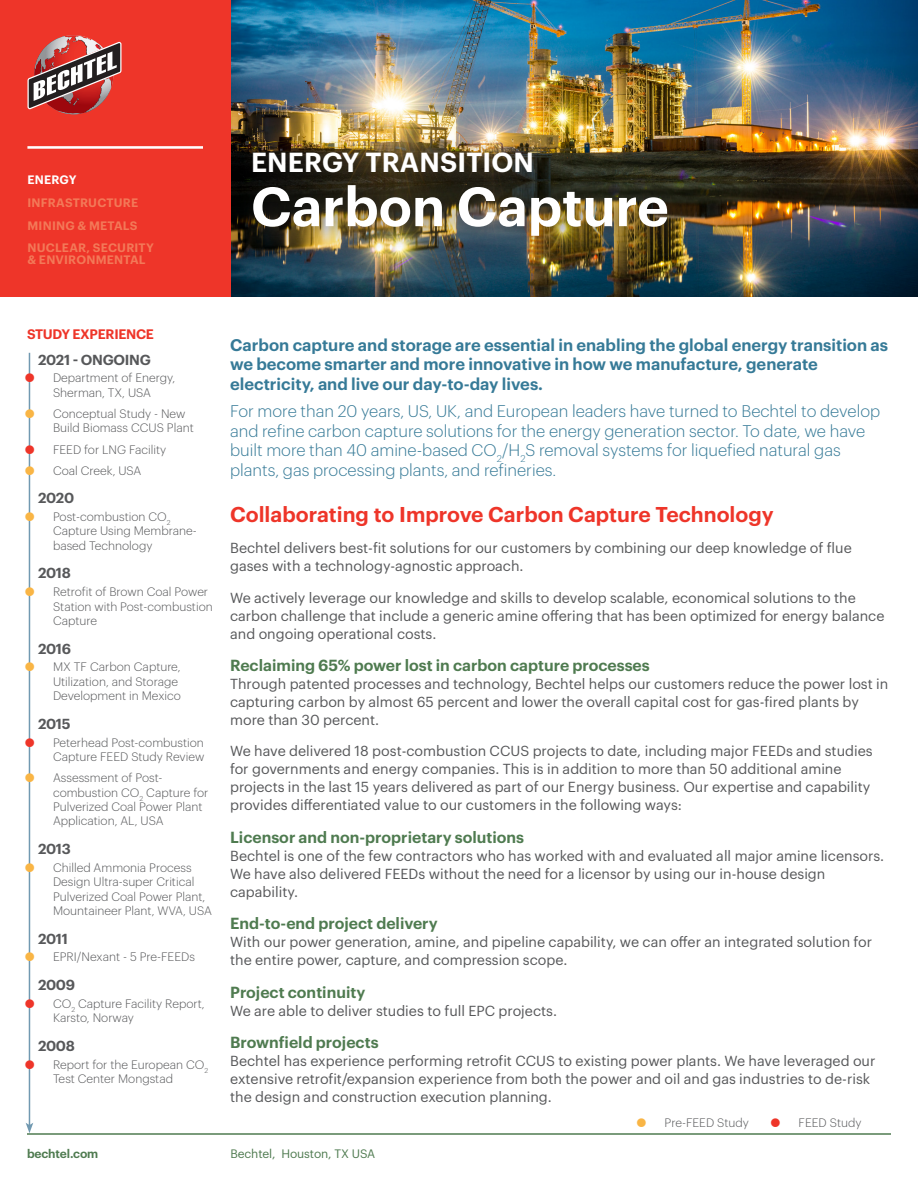
<style>
.page{position:relative;width:918px;height:1188px;background:#fff}
.page>*{position:absolute;margin:0;border:0;box-sizing:border-box;transform-origin:0 0}
.Heading_3{font:600 54px "Graphik";color:#fff}
.Heading_3-2{font:600 27px "Graphik";letter-spacing:.005em;color:#fff}
.red_head{font:600 21px "Graphik";color:#ee3529}
.INTRO_Text{font:300 16.5px/19.8px "Graphik";color:#367a97}
.INTRO_Text-2{font:600 16.5px/19.8px "Graphik";color:#367a97}
.Sub_Head_-_Semibold{font:600 15.75px "Graphik";color:#4f7b50}
.Body_Regular{font:14.25px/18px "Graphik";color:#57585a}
.Time_Line_-_Year{font:600 14.25px "Graphik";letter-spacing:-.02em;color:#57585a}
.Time_Line_-_Header{font:600 13.5px "Graphik";letter-spacing:-.02em;color:#ee3529}
.t1{font:300 12px/14.4px "Graphik";color:#57585a}
.Cornerstone_Main_Nav{font:600 12px/12px "Graphik";letter-spacing:.015em;color:#f37958}
.t2{font:12px "Graphik";letter-spacing:-.01em;color:#4f7b50}
.t3{font:600 12px "Graphik";letter-spacing:-.01em;color:#4f7b50}
.Cornerstone_Main_Nav-2{font:600 12px "Graphik";letter-spacing:.02em;color:#fff}
</style>
<div class="page">
<hr style="left:27px;top:1133px;width:864px;height:2px;background:#4f7b50">
<img style="left:230px;top:0;width:688px;height:297px">
<div style="left:236px;top:135px;width:458px;height:127px;background:#231f20;opacity:.75"></div>
<hr style="left:29px;top:353px;width:1px;height:772px;background:#7199b1">
<svg style="left:26px;top:1123px;width:7px;height:10px"></svg>
<div style="left:0;top:0;width:230px;height:297px;background:#ee3529"></div>
<hr style="left:27px;top:146px;width:176px;height:3px;background:#fff">
<svg style="left:27px;top:36px;width:95px;height:78px"></svg>
<svg style="left:28px;top:374px;width:3px;height:8px"></svg>
<svg style="left:28px;top:409px;width:3px;height:9px"></svg>
<svg style="left:28px;top:445px;width:3px;height:9px"></svg>
<svg style="left:28px;top:466px;width:3px;height:9px"></svg>
<svg style="left:28px;top:512px;width:3px;height:9px"></svg>
<svg style="left:28px;top:587px;width:3px;height:9px"></svg>
<svg style="left:28px;top:663px;width:3px;height:8px"></svg>
<svg style="left:28px;top:738px;width:3px;height:9px"></svg>
<svg style="left:28px;top:773px;width:3px;height:9px"></svg>
<svg style="left:28px;top:863px;width:3px;height:9px"></svg>
<svg style="left:28px;top:953px;width:3px;height:8px"></svg>
<svg style="left:28px;top:999px;width:3px;height:9px"></svg>
<svg style="left:28px;top:1060px;width:3px;height:9px"></svg>
<p class="Cornerstone_Main_Nav-2" style="left:27px;top:171px;width:51px">ENERGY</p>
<p class="Cornerstone_Main_Nav" style="left:27px;top:196px;width:112px">INFRASTRUCTURE</p>
<p class="Cornerstone_Main_Nav" style="left:27px;top:218px;width:112px">MINING &amp; METALS</p>
<p class="Cornerstone_Main_Nav" style="left:27px;top:241px;width:128px">NUCLEAR, SECURITY &amp; ENVIRONMENTAL</p>
<p class="Heading_3-2" style="left:251px;top:142px;width:284px">ENERGY TRANSITION</p>
<p class="Heading_3" style="left:251px;top:165px;width:419px">Carbon Capture</p>
<p class="Time_Line_-_Header" style="left:27px;top:323px;width:128px">STUDY EXPERIENCE</p>
<p class="Time_Line_-_Year" style="left:38px;top:348px;width:114px">2021 - ONGOING</p>
<p class="t1" style="left:53px;top:370px;width:124px">Department of Energy,<br>Sherman, TX, USA</p>
<p class="t1" style="left:53px;top:405px;width:142px">Conceptual Study - New<br>Build Biomass CCUS Plant</p>
<p class="t1" style="left:53px;top:441px;width:115px">FEED for LNG Facility</p>
<p class="t1" style="left:53px;top:462px;width:90px">Coal Creek, USA</p>
<p class="Time_Line_-_Year" style="left:38px;top:487px;width:38px">2020</p>
<p class="t1" style="left:53px;top:509px;width:145px">Post-combustion CO<sub>2<br></sub>Capture Using Membrane&shy;based Technology</p>
<p class="Time_Line_-_Year" style="left:38px;top:562px;width:34px">2018</p>
<p class="t1" style="left:53px;top:584px;width:161px">Retrofit of Brown Coal Power<br>Station with Post-combustion<br>Capture</p>
<p class="Time_Line_-_Year" style="left:38px;top:638px;width:35px">2016</p>
<p class="t1" style="left:53px;top:659px;width:129px">MX TF Carbon Capture,<br>Utilization, and Storage<br>Development in Mexico</p>
<p class="Time_Line_-_Year" style="left:38px;top:713px;width:34px">2015</p>
<p class="t1" style="left:53px;top:734px;width:153px">Peterhead Post-combustion<br>Capture FEED Study Review</p>
<p class="t1" style="left:53px;top:770px;width:157px">Assessment of Post&shy;combustion CO<sub>2</sub> Capture for<br>Pulverized Coal Power Plant<br>Application, AL, USA</p>
<p class="Time_Line_-_Year" style="left:38px;top:838px;width:34px">2013</p>
<p class="t1" style="left:53px;top:859px;width:160px">Chilled Ammonia Process<br>Design Ultra-super Critical<br>Pulverized Coal Power Plant,<br>Mountaineer Plant, WVA, USA</p>
<p class="Time_Line_-_Year" style="left:38px;top:927px;width:31px">2011</p>
<p class="t1" style="left:53px;top:949px;width:144px">EPRI/Nexant - 5 Pre-FEEDs</p>
<p class="Time_Line_-_Year" style="left:38px;top:974px;width:39px">2009</p>
<p class="t1" style="left:53px;top:995px;width:153px">CO<sub>2</sub> Capture Facility Report,<br>Karsto, Norway</p>
<p class="Time_Line_-_Year" style="left:38px;top:1035px;width:38px">2008</p>
<p class="t1" style="left:53px;top:1056px;width:157px">Report for the European CO<sub>2<br></sub>Test Center Mongstad</p>
<p class="INTRO_Text-2" style="left:230px;top:333px;width:660px">Carbon capture and storage are essential in enabling the global energy transition as we become smarter and more innovative in how we manufacture, generate electricity, and live our day-to-day lives.</p>
<p class="INTRO_Text" style="left:230px;top:400px;width:652px">For more than 20 years, US, UK, and European leaders have turned to Bechtel to develop and refine carbon capture solutions for the energy generation sector. To date, we have built more than 40 amine-based CO<sub>2</sub>/H<sub>2</sub>S removal systems for liquefied natural gas plants, gas processing plants, and refineries.</p>
<p class="red_head" style="left:230px;top:498px;width:545px">Collaborating to Improve Carbon Capture Technology</p>
<p class="Body_Regular" style="left:230px;top:538px;width:623px">Bechtel delivers best-fit solutions for our customers by combining our deep knowledge of flue gases with a technology-agnostic approach.</p>
<p class="Body_Regular" style="left:230px;top:587px;width:656px">We actively leverage our knowledge and skills to develop scalable, economical solutions to the carbon challenge that include a generic amine offering that has been optimized for energy balance and ongoing operational costs.</p>
<p class="Sub_Head_-_Semibold" style="left:230px;top:653px;width:421px">Reclaiming 65% power lost in carbon capture processes</p>
<p class="Body_Regular" style="left:230px;top:674px;width:660px">Through patented processes and technology, Bechtel helps our customers reduce the power lost in capturing carbon by almost 65 percent and lower the overall capital cost for gas-fired plants by more than 30 percent.</p>
<p class="Body_Regular" style="left:230px;top:741px;width:644px">We have delivered 18 post-combustion CCUS projects to date, including major FEEDs and studies for governments and energy companies. This is in addition to more than 50 additional amine projects in the last 15 years delivered as part of our Energy business. Our expertise and capability provides differentiated value to our customers in the following ways:</p>
<p class="Sub_Head_-_Semibold" style="left:230px;top:825px;width:296px">Licensor and non-proprietary solutions</p>
<p class="Body_Regular" style="left:230px;top:846px;width:656px">Bechtel is one of the few contractors who has worked with and evaluated all major amine licensors.<br>We have also delivered FEEDs without the need for a licensor by using our in-house design capability.</p>
<p class="Sub_Head_-_Semibold" style="left:230px;top:912px;width:209px">End-to-end project delivery</p>
<p class="Body_Regular" style="left:230px;top:932px;width:643px">With our power generation, amine, and pipeline capability, we can offer an integrated solution for the entire power, capture, and compression scope.</p>
<p class="Sub_Head_-_Semibold" style="left:230px;top:980px;width:137px">Project continuity</p>
<p class="Body_Regular" style="left:230px;top:1000px;width:328px">We are able to deliver studies to full EPC projects.</p>
<p class="Sub_Head_-_Semibold" style="left:230px;top:1030px;width:150px">Brownfield projects</p>
<p class="Body_Regular" style="left:230px;top:1051px;width:647px">Bechtel has experience performing retrofit CCUS to existing power plants. We have leveraged our extensive retrofit/expansion experience from both the power and oil and gas industries to de-risk the design and construction execution planning.</p>
<p class="t1" style="left:665px;top:1115px;width:86px">Pre-FEED Study</p>
<p class="t1" style="left:799px;top:1115px;width:64px">FEED Study</p>
<p class="t3" style="left:27px;top:1144px;width:73px">bechtel.com</p>
<p class="t2" style="left:231px;top:1144px;width:146px">Bechtel, Houston, TX USA</p>
</div>
